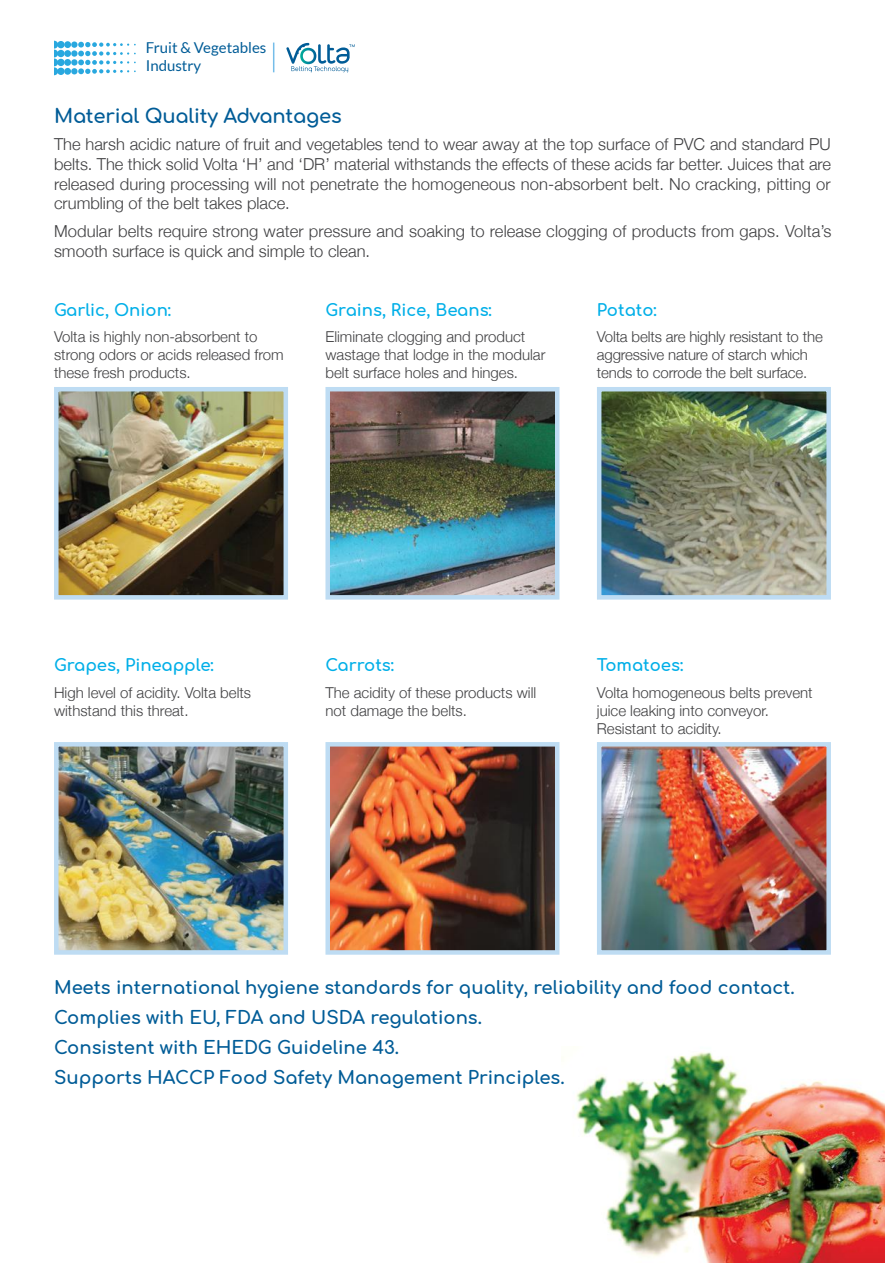
<style>
.page{position:relative;width:885px;height:1263px;background:#fff}
.page>*{position:absolute;margin:0;border:0;box-sizing:border-box;transform-origin:0 0}
.t1{font:700 19.5px "Comfortaa";letter-spacing:-.01em;color:#005c97}
.t2{font:700 18px/30px "Comfortaa";color:#005c97}
.t3{font:300 16.5px/19.5px "Helvetica Neue";letter-spacing:.005em;color:#404042;text-align:justify}
.t4{font:700 16.5px "Comfortaa";color:#00afe8}
.t5{font:300 15px/18px "Helvetica Neue";color:#404042}
.t6{font:15px/18px "Lato";color:#005c97}
</style>
<div class="page">
<img style="left:573px;top:1052px;width:311px;height:211px">
<img style="left:59px;top:392px;width:224px;height:203px">
<div style="left:54px;top:387px;width:234px;height:213px;border:4px solid #bedcf3"></div>
<img style="left:330px;top:392px;width:224px;height:203px">
<div style="left:325px;top:387px;width:234px;height:213px;border:4px solid #bedcf3"></div>
<img style="left:602px;top:392px;width:223px;height:203px">
<div style="left:597px;top:387px;width:233px;height:213px;border:4px solid #bedcf3"></div>
<img style="left:59px;top:747px;width:224px;height:203px">
<div style="left:54px;top:742px;width:234px;height:213px;border:4px solid #bedcf3"></div>
<img style="left:330px;top:747px;width:224px;height:203px">
<div style="left:325px;top:742px;width:234px;height:213px;border:4px solid #bedcf3"></div>
<img style="left:602px;top:747px;width:223px;height:203px">
<div style="left:597px;top:742px;width:233px;height:213px;border:4px solid #bedcf3"></div>
<div style="left:57px;top:68px;width:8px;height:7px;background:#29a8df;border-radius:50%"></div>
<div style="left:64px;top:68px;width:7px;height:7px;background:#29a8df;border-radius:50%"></div>
<div style="left:57px;top:59px;width:8px;height:7px;background:#29a8df;border-radius:50%"></div>
<div style="left:64px;top:59px;width:7px;height:7px;background:#29a8df;border-radius:50%"></div>
<div style="left:57px;top:50px;width:8px;height:7px;background:#29a8df;border-radius:50%"></div>
<div style="left:64px;top:50px;width:7px;height:7px;background:#29a8df;border-radius:50%"></div>
<svg style="left:54px;top:41px;width:4px;height:34px"></svg>
<div style="left:57px;top:41px;width:8px;height:7px;background:#29a8df;border-radius:50%"></div>
<div style="left:64px;top:41px;width:7px;height:7px;background:#29a8df;border-radius:50%"></div>
<svg style="left:71px;top:42px;width:65px;height:32px"></svg>
<svg style="left:273px;top:43px;width:1px;height:29px"></svg>
<svg style="left:286px;top:43px;width:68px;height:29px"></svg>
<p class="t6" style="left:146px;top:39px;width:122px">Fruit &amp; Vegetables<br>Industry</p>
<p class="t1" style="left:54px;top:98px;width:289px">Material Quality Advantages</p>
<p class="t3" style="left:54px;top:134px;width:778px">The harsh acidic nature of fruit and vegetables tend to wear away at the top surface of PVC and standard PU belts. The thick solid Volta ‘H’ and ‘DR’ material withstands the effects of these acids far better. Juices that are released during processing will not penetrate the homogeneous non-absorbent belt. No cracking, pitting or crumbling of the belt takes place.</p>
<p class="t3" style="left:54px;top:220px;width:778px">Modular belts require strong water pressure and soaking to release clogging of products from gaps. Volta’s smooth surface is quick and simple to clean.</p>
<p class="t4" style="left:54px;top:295px;width:119px">Garlic, Onion:</p>
<p class="t5" style="left:54px;top:327px;width:231px">Volta is highly non-absorbent to strong odors or acids released from these fresh products.</p>
<p class="t4" style="left:325px;top:295px;width:168px">Grains, Rice, Beans:</p>
<p class="t5" style="left:325px;top:327px;width:221px">Eliminate clogging and product wastage that lodge in the modular belt surface holes and hinges.</p>
<p class="t4" style="left:597px;top:295px;width:61px">Potato:</p>
<p class="t5" style="left:597px;top:327px;width:227px">Volta belts are highly resistant to the aggressive nature of starch which tends to corrode the belt surface.</p>
<p class="t4" style="left:54px;top:650px;width:161px">Grapes, Pineapple:</p>
<p class="t5" style="left:54px;top:682px;width:199px">High level of acidity. Volta belts withstand this threat.</p>
<p class="t4" style="left:325px;top:650px;width:70px">Carrots:</p>
<p class="t5" style="left:325px;top:682px;width:212px">The acidity of these products will not damage the belts.</p>
<p class="t4" style="left:597px;top:650px;width:88px">Tomatoes:</p>
<p class="t5" style="left:597px;top:682px;width:217px">Volta homogeneous belts prevent juice leaking into conveyor.<br>Resistant to acidity.</p>
<p class="t2" style="left:54px;top:970px;width:742px">Meets international hygiene standards for quality, reliability and food contact.<br>Complies with EU, FDA and USDA regulations.<br>Consistent with EHEDG Guideline 43.<br>Supports HACCP Food Safety Management Principles.</p>
</div>
